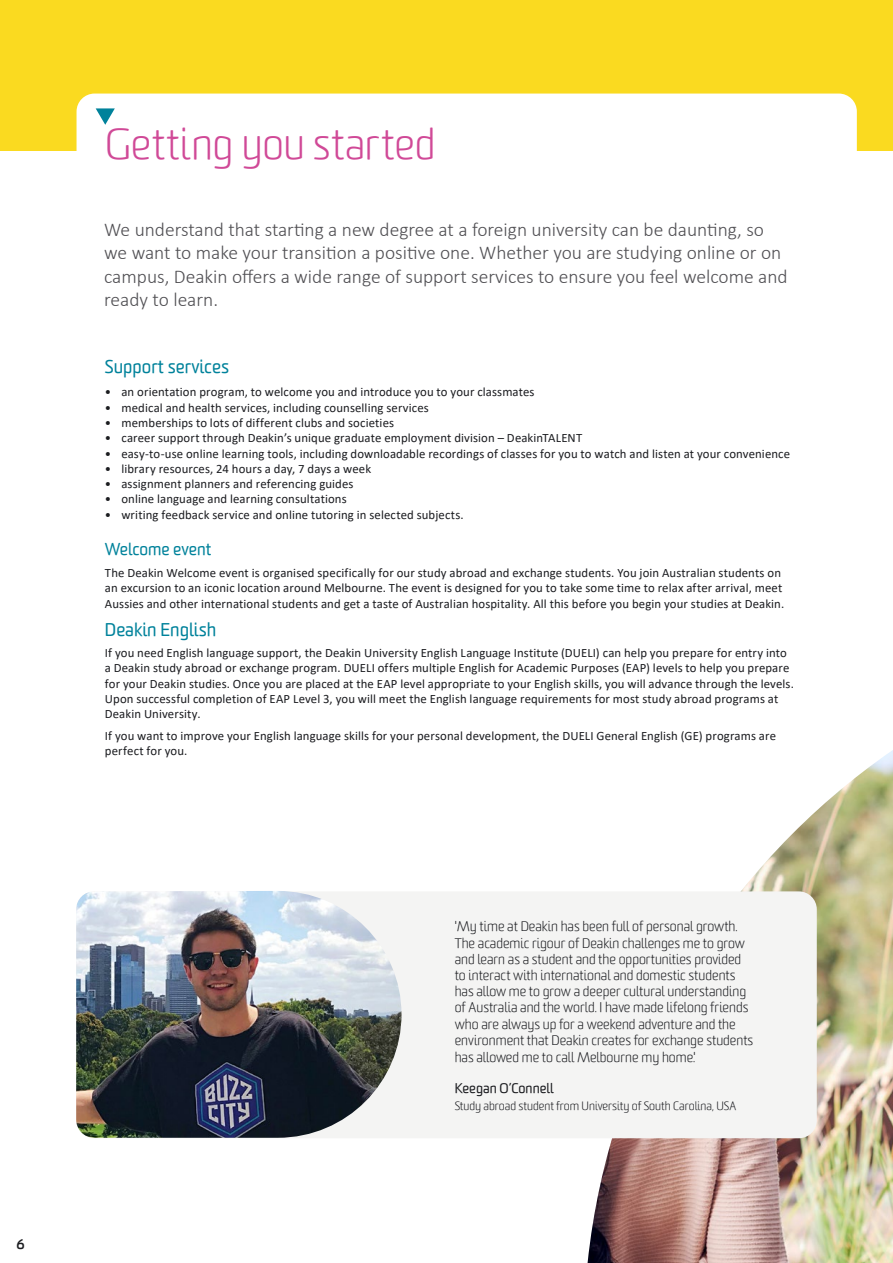
<style>
.page{position:relative;width:893px;height:1263px;background:#fff}
.page>*{position:absolute;margin:0;border:0;box-sizing:border-box;transform-origin:0 0}
.Page_header_-_H1{font:300 42px "Worldly";color:#d04997}
.Page_introduction{font:300 19.5px/23.4px "Calibri";color:#504f53}
.Paragraph_header_-_H{font:18px "Worldly";color:#00829b}
.Paragraph_header_2{font:16.5px "Worldly";color:#00829b}
.t1{font:300 13.5px/16.2px "Worldly";color:#1b1c20}
.t2{font:13.5px "Worldly";color:#1b1c20}
.t3{font:700 13.5px "Worldly";color:#1b1c20}
.Paragraph_text_-_P{font:12.75px/15.3px "Calibri";letter-spacing:.01em;color:#1b1c20}
.t4{font:300 11.7px "Worldly";color:#1b1c20}
</style>
<div class="page">
<img style="left:588px;top:750px;width:305px;height:513px">
<div style="left:0;top:0;width:893px;height:150px;background:#fada20"></div>
<div style="left:77px;top:94px;width:780px;height:245px;background:#fff;border-radius:18px"></div>
<svg style="left:96px;top:108px;width:19px;height:17px"></svg>
<div style="left:76px;top:891px;width:741px;height:247px;background:#f4f4f3;border-radius:18px"></div>
<div style="left:88px;top:342px;width:729px;height:430px;background:#fff;border-radius:18px"></div>
<img style="left:76px;top:891px;width:325px;height:247px">
<p class="t3" style="left:17px;top:1235px;width:10px">6</p>
<h1 class="Page_header_-_H1" style="left:105px;top:120px;width:332px">Getting you started</h1>
<p class="Page_introduction" style="left:104px;top:217px;width:685px">We understand that starting a new degree at a foreign university can be daunting, so we want to make your transition a positive one. Whether you are studying online or on campus, Deakin offers a wide range of support services to ensure you feel welcome and ready to learn.</p>
<h2 class="Paragraph_header_-_H" style="left:105px;top:355px;width:126px">Support services</h2>
<p class="Paragraph_text_-_P" style="left:105px;top:384px;width:431px">• an orientation program, to welcome you and introduce you to your classmates</p>
<p class="Paragraph_text_-_P" style="left:105px;top:399px;width:325px">• medical and health services, including counselling services</p>
<p class="Paragraph_text_-_P" style="left:105px;top:415px;width:291px">• memberships to lots of different clubs and societies</p>
<p class="Paragraph_text_-_P" style="left:105px;top:430px;width:479px">• career support through Deakin’s unique graduate employment division – DeakinTALENT</p>
<p class="Paragraph_text_-_P" style="left:105px;top:445px;width:687px">• easy-to-use online learning tools, including downloadable recordings of classes for you to watch and listen at your convenience</p>
<p class="Paragraph_text_-_P" style="left:105px;top:461px;width:268px">• library resources, 24 hours a day, 7 days a week</p>
<p class="Paragraph_text_-_P" style="left:105px;top:476px;width:250px">• assignment planners and referencing guides</p>
<p class="Paragraph_text_-_P" style="left:105px;top:491px;width:243px">• online language and learning consultations</p>
<p class="Paragraph_text_-_P" style="left:105px;top:506px;width:360px">• writing feedback service and online tutoring in selected subjects.</p>
<h2 class="Paragraph_header_2" style="left:105px;top:539px;width:108px">Welcome event</h2>
<p class="Paragraph_text_-_P" style="left:105px;top:565px;width:681px">The Deakin Welcome event is organised specifically for our study abroad and exchange students. You join Australian students on an excursion to an iconic location around Melbourne. The event is designed for you to take some time to relax after arrival, meet<br>Aussies and other international students and get a taste of Australian hospitality. All this before you begin your studies at Deakin.</p>
<h2 class="Paragraph_header_-_H" style="left:105px;top:618px;width:113px">Deakin English</h2>
<p class="Paragraph_text_-_P" style="left:105px;top:645px;width:690px">If you need English language support, the Deakin University English Language Institute (DUELI) can help you prepare for entry into a Deakin study abroad or exchange program. DUELI offers multiple English for Academic Purposes (EAP) levels to help you prepare for your Deakin studies. Once you are placed at the EAP level appropriate to your English skills, you will advance through the levels.<br>Upon successful completion of EAP Level 3, you will meet the English language requirements for most study abroad programs at Deakin University.</p>
<p class="Paragraph_text_-_P" style="left:105px;top:728px;width:673px">If you want to improve your English language skills for your personal development, the DUELI General English (GE) programs are perfect for you.</p>
<p class="t1" style="left:455px;top:919px;width:300px">'My time at Deakin has been full of personal growth.<br>The academic rigour of Deakin challenges me to grow and learn as a student and the opportunities provided to interact with international and domestic students has allow me to grow a deeper cultural understanding of Australia and the world. I have made lifelong friends who are always up for a weekend adventure and the environment that Deakin creates for exchange students</p>
<p class="t1" style="left:455px;top:1050px;width:242px">has allowed me to call Melbourne my home.'</p>
<p class="t2" style="left:455px;top:1079px;width:101px">Keegan O’Connell</p>
<p class="t4" style="left:455px;top:1099px;width:283px">Study abroad student from University of South Carolina, USA</p>
</div>
